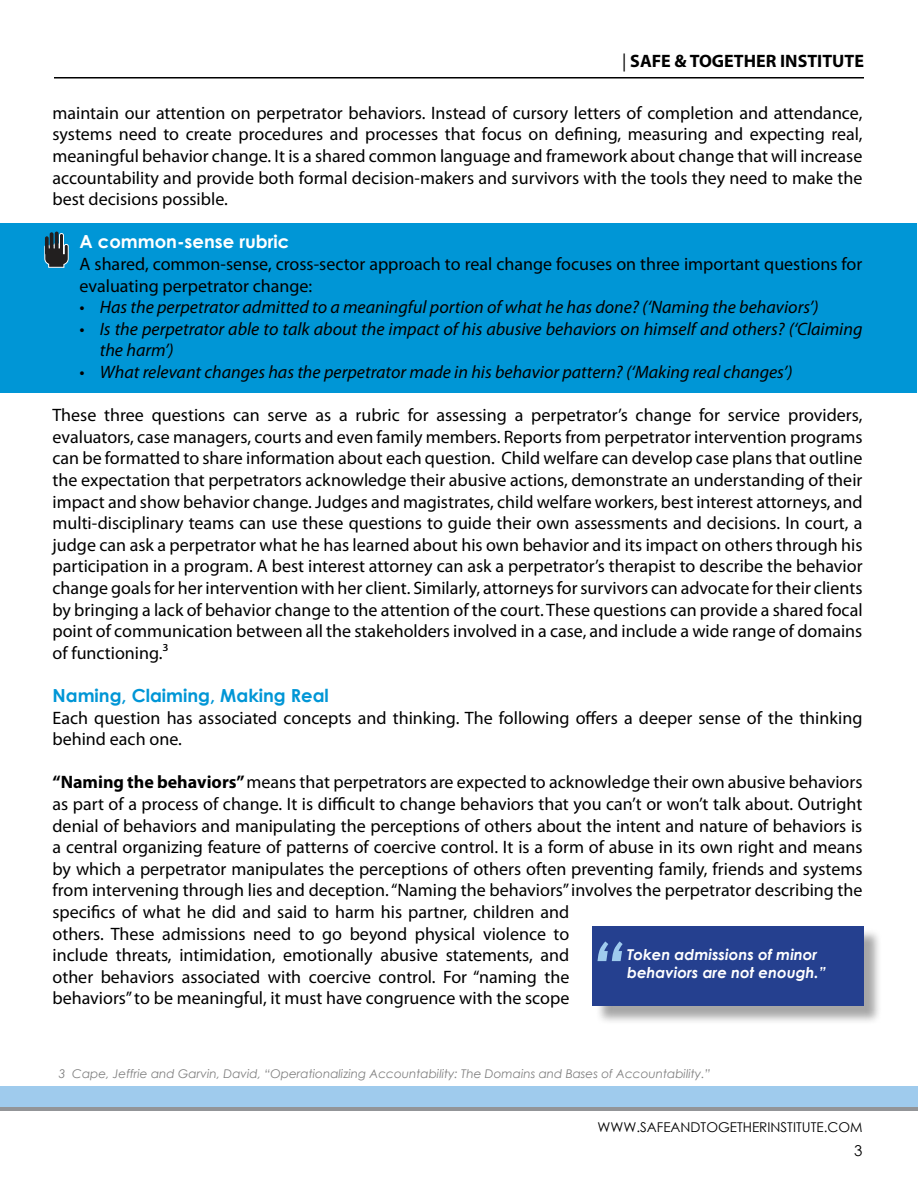
<style>
.page{position:relative;width:918px;height:1188px;background:#fff}
.page>*{position:absolute;margin:0;border:0;box-sizing:border-box;transform-origin:0 0}
.t1{font:italic 700 72px "Century Gothic";color:#9fcbed}
.t2{font:18px/21.6px "Myriad Pro";color:#000}
.t3{font:italic 18px/21.6px "Myriad Pro";color:#000}
.t4{font:700 18px "Century Gothic";color:#0096d6}
.t5{font:700 18px "Myriad Pro";color:#000}
.t6{font:700 18px "Century Gothic";color:#fff}
.t7{font:italic 700 15px "Century Gothic";color:#fff}
.t8{font:15px "Century Gothic";color:#000}
.t9{font:13.5px "Century Gothic";color:#000}
.t10{font:italic 12px "Century Gothic";color:#808080}
.s1{font-weight:400}
.s2{font-weight:700}
</style>
<div class="page">
<hr style="left:54px;top:77px;width:810px;height:2px;background:#000">
<div style="left:0;top:1091px;width:918px;height:20px;background:#939598"></div>
<div style="left:0;top:1086px;width:918px;height:21px;background:#9fcbed"></div>
<div style="left:1px;top:224px;width:916px;height:169px;background:#0096d6"></div>
<svg style="left:44px;top:233px;width:25px;height:35px"></svg>
<svg style="left:55px;top:232px;width:4px;height:18px"></svg>
<svg style="left:50px;top:232px;width:4px;height:19px"></svg>
<svg style="left:45px;top:236px;width:4px;height:19px"></svg>
<div style="left:595px;top:928px;width:288px;height:97px;background:#000;opacity:.35"></div>
<div style="left:593px;top:926px;width:271px;height:80px;background:#25408f"></div>
<p class="t5" style="left:622px;top:50px;width:243px"><span class="s1">|</span> SAFE &amp; TOGETHER INSTITUTE</p>
<p class="t2" style="left:52px;top:102px;width:812px;text-align:justify">maintain our attention on perpetrator behaviors. Instead of cursory letters of completion and attendance, systems need to create procedures and processes that focus on defining, measuring and expecting real, meaningful behavior change. It is a shared common language and framework about change that will increase accountability and provide both formal decision-makers and survivors with the tools they need to make the best decisions possible.</p>
<p class="t6" style="left:80px;top:228px;width:211px">A common-sense rubric</p>
<p class="t2" style="left:80px;top:253px;width:784px">A shared, common-sense, cross-sector approach to real change focuses on three important questions for evaluating perpetrator change:</p>
<p class="t3" style="left:80px;top:296px;width:741px">• Has the perpetrator admitted to a meaningful portion of what he has done? (‘Naming the behaviors’)</p>
<p class="t3" style="left:100px;top:318px;width:764px;text-indent:-20px">• Is the perpetrator able to talk about the impact of his abusive behaviors on himself and others? (‘Claiming the harm’)</p>
<p class="t3" style="left:80px;top:361px;width:714px">• What relevant changes has the perpetrator made in his behavior pattern? (‘Making real changes’)</p>
<p class="t2" style="left:52px;top:404px;width:812px;text-align:justify">These three questions can serve as a rubric for assessing a perpetrator’s change for service providers, evaluators, case managers, courts and even family members. Reports from perpetrator intervention programs can be formatted to share information about each question. Child welfare can develop case plans that outline the expectation that perpetrators acknowledge their abusive actions, demonstrate an understanding of their impact and show behavior change. Judges and magistrates, child welfare workers, best interest attorneys, and multi-disciplinary teams can use these questions to guide their own assessments and decisions. In court, a judge can ask a perpetrator what he has learned about his own behavior and its impact on others through his participation in a program. A best interest attorney can ask a perpetrator’s therapist to describe the behavior change goals for her intervention with her client. Similarly, attorneys for survivors can advocate for their clients by bringing a lack of behavior change to the attention of the court. These questions can provide a shared focal point of communication between all the stakeholders involved in a case, and include a wide range of domains of functioning.3</p>
<p class="t4" style="left:52px;top:682px;width:278px">Naming, Claiming, Making Real</p>
<p class="t2" style="left:52px;top:706px;width:812px">Each question has associated concepts and thinking. The following offers a deeper sense of the thinking behind each one.</p>
<p class="t2" style="left:52px;top:771px;width:812px"><span class="s2">“Naming the behaviors”</span> means that perpetrators are expected to acknowledge their own abusive behaviors as part of a process of change. It is difficult to change behaviors that you can’t or won’t talk about. Outright denial of behaviors and manipulating the perceptions of others about the intent and nature of behaviors is a central organizing feature of patterns of coercive control. It is a form of abuse in its own right and means by which a perpetrator manipulates the perceptions of others often preventing family, friends and systems from intervening through lies and deception. “Naming the behaviors” involves the perpetrator describing the specifics of what he did and said to harm his partner, children and<br>others. These admissions need to go beyond physical violence to<br>include threats, intimidation, emotionally abusive statements, and<br>other behaviors associated with coercive control. For “naming the<br>behaviors” to be meaningful, it must have congruence with the scope</p>
<h1 class="t1" style="left:590px;top:914px;width:36px">“</h1>
<p class="t7" style="left:627px;top:944px;width:192px">Token admissions of minor</p>
<p class="t7" style="left:627px;top:962px;width:200px">behaviors are not enough.”</p>
<p class="t10" style="left:59px;top:1065px;width:653px">3 Cape, Jeffrie and Garvin, David, “Operationalizing Accountability: The Domains and Bases of Accountability.”</p>
<p class="t9" style="left:597px;top:1118px;width:267px">WWW.SAFEANDTOGETHERINSTITUTE.COM</p>
<p class="t8" style="left:854px;top:1140px;width:10px">3</p>
</div>
